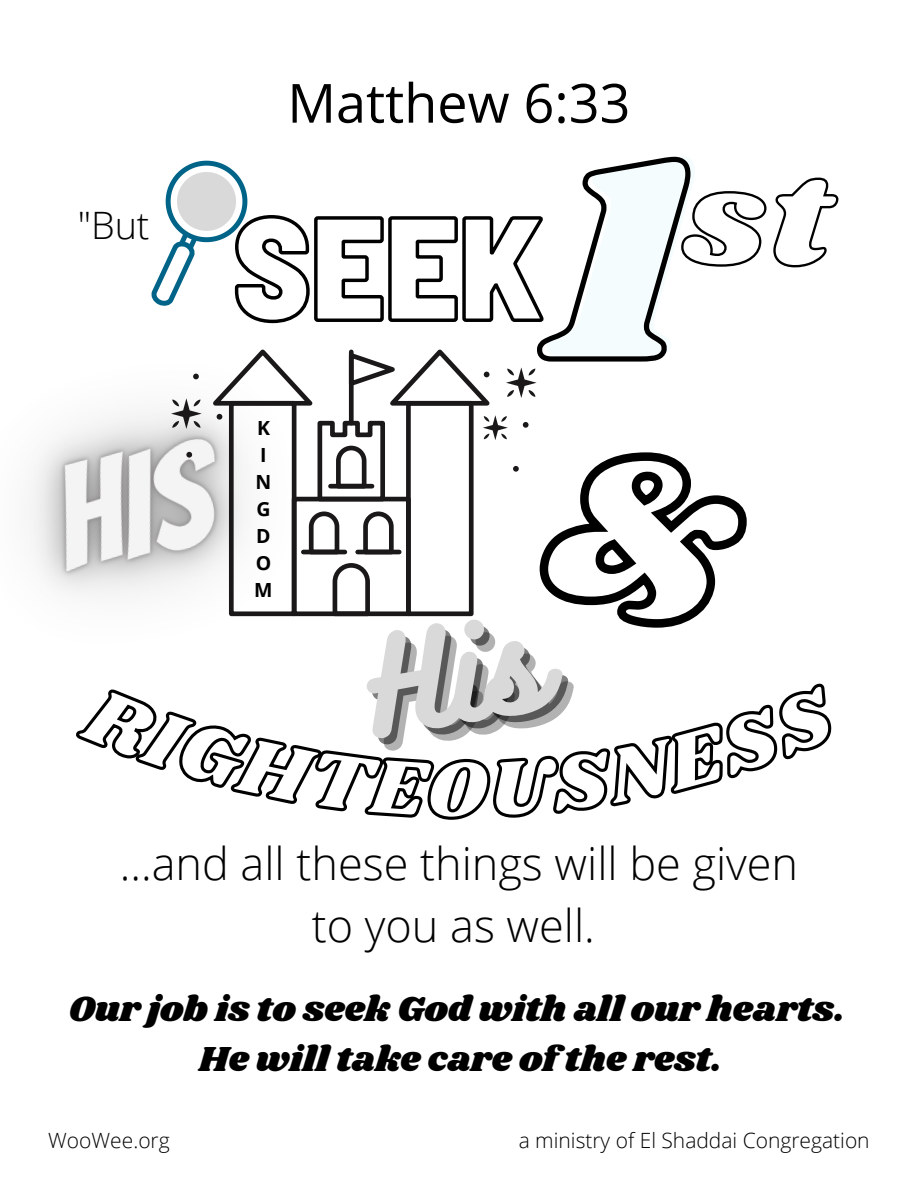
<style>
.page{position:relative;width:918px;height:1188px;background:#fff}
.page>*{position:absolute;margin:0;border:0;box-sizing:border-box;transform-origin:0 0}
.t1{font:54px "Open Sans";color:#000}
.t2{font:300 45px/61.9px "Open Sans";color:#000;text-align:center}
.t3{font:300 37.8px "Open Sans";color:#000}
.t4{font:36px/49.5px "Shrikhand";color:#000;text-align:center}
.t5{font:300 21px "Open Sans";color:#000}
.t6{font:700 19.5px/27px "Open Sans";color:#000;text-align:center}
</style>
<div class="page">
<img style="left:30px;top:434px;width:41px;height:158px">
<svg style="left:71px;top:156px;width:768px;height:664px"></svg>
<p class="t3" style="left:78px;top:199px;width:73px">"But</p>
<h1 class="t1" style="left:287px;top:65px;width:345px">Matthew 6:33</h1>
<p class="t6" style="left:254px;top:414px;width:20px">K<br>I<br>N<br>G<br>D<br>O<br>M</p>
<p class="t2" style="left:120px;top:831px;width:680px">...and all these things will be given to you as well.</p>
<p class="t4" style="left:69px;top:986px;width:777px">Our job is to seek God with all our hearts.<br>He will take care of the rest.</p>
<p class="t5" style="left:48px;top:1125px;width:123px">WooWee.org</p>
<p class="t5" style="left:519px;top:1125px;width:352px">a ministry of El Shaddai Congregation</p>
</div>
